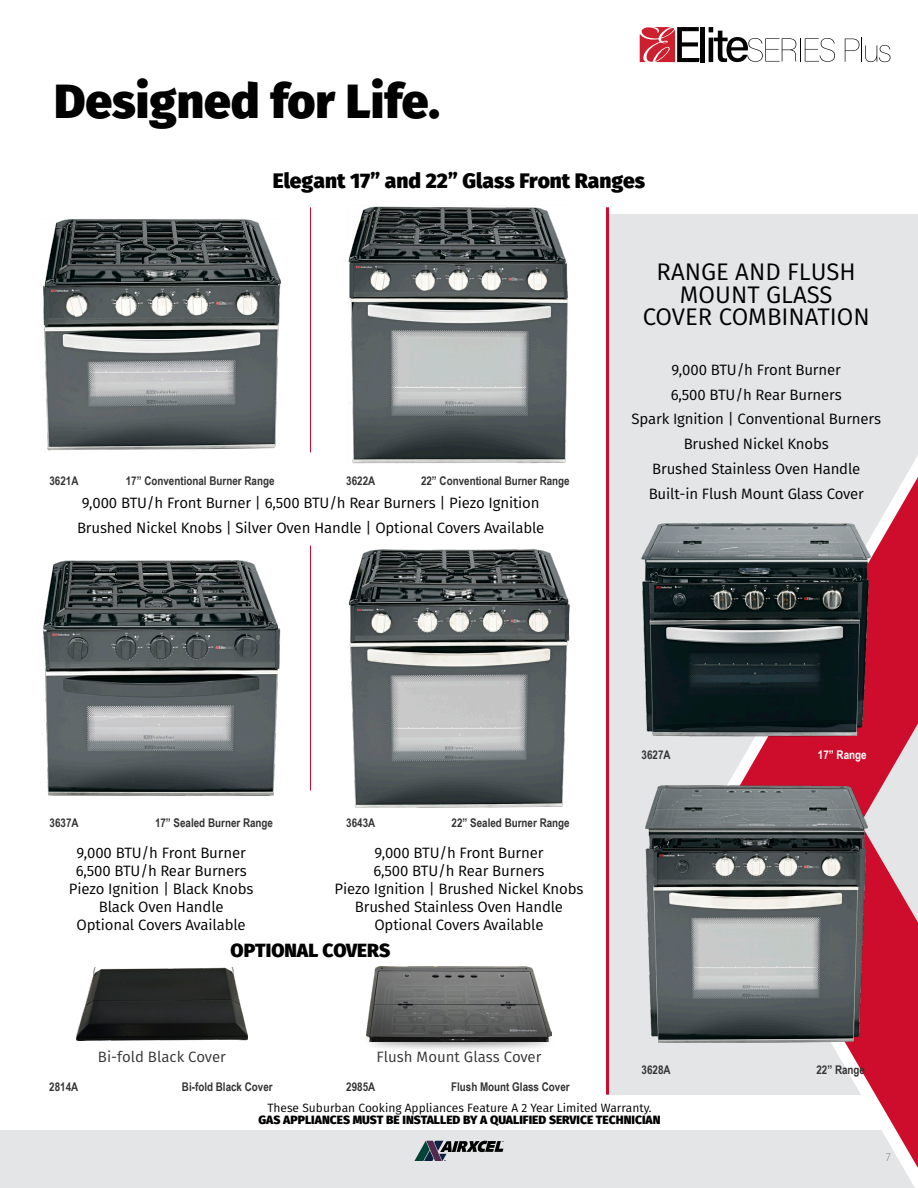
<style>
.page{position:relative;width:918px;height:1188px;background:#fff}
.page>*{position:absolute;margin:0;border:0;box-sizing:border-box;transform-origin:0 0}
.t1{font:800 48px "Fira Sans";color:#000}
.t2{font:24px/22.2px "Fira Sans";color:#000;text-align:center}
.t3{font:800 21px "Fira Sans";color:#000}
.t4{font:800 19.05px "Fira Sans";color:#000}
.t5{font:15px "Fira Sans";letter-spacing:-.01em;color:#000}
.t6{font:15px "Fira Sans";color:#353434}
.t7{font:700 12px "Arial Narrow";color:#353434}
.t8{font:12px "Fira Sans";color:#000}
.t9{font:800 12px "Fira Sans";color:#000}
.t10{font:700 12px "Arial Narrow";color:#fff}
.t11{font:200 12px "Fira Sans";color:#676463}
</style>
<div class="page">
<div style="left:0;top:1130px;width:918px;height:58px;background:#e3e5e6"></div>
<img style="left:77px;top:968px;width:170px;height:72px">
<div style="left:608px;top:215px;width:310px;height:880px;background:#e3e5e6"></div>
<svg style="left:718px;top:477px;width:200px;height:691px"></svg>
<svg style="left:860px;top:724px;width:58px;height:198px"></svg>
<div style="left:362px;top:1024px;width:194px;height:28px;background:#000;opacity:.75"></div>
<img style="left:366px;top:966px;width:186px;height:76px">
<img style="left:43px;top:219px;width:238px;height:232px">
<img style="left:42px;top:561px;width:239px;height:235px">
<img style="left:348px;top:206px;width:220px;height:257px">
<img style="left:349px;top:549px;width:220px;height:258px">
<img style="left:645px;top:785px;width:222px;height:258px">
<img style="left:642px;top:524px;width:229px;height:213px">
<hr style="left:606px;top:207px;width:3px;height:888px;background:#ce0d2c">
<hr style="left:310px;top:207px;width:1px;height:245px;background:#ce0d2c">
<hr style="left:310px;top:545px;width:1px;height:246px;background:#ce0d2c">
<svg style="left:640px;top:27px;width:60px;height:35px"></svg>
<hr style="left:701px;top:27px;width:4px;height:35px;background:#010101">
<svg style="left:709px;top:27px;width:126px;height:35px"></svg>
<svg style="left:845px;top:37px;width:45px;height:25px"></svg>
<svg style="left:414px;top:1141px;width:90px;height:20px"></svg>
<p class="t1" style="left:54px;top:67px;width:387px">Designed for Life.</p>
<p class="t3" style="left:273px;top:166px;width:374px">Elegant 17” and 22” Glass Front Ranges</p>
<p class="t7" style="left:50px;top:471px;width:30px">3621A</p>
<p class="t7" style="left:126px;top:471px;width:150px">17” Conventional Burner Range</p>
<p class="t7" style="left:346px;top:471px;width:30px">3622A</p>
<p class="t7" style="left:421px;top:471px;width:150px">22” Conventional Burner Range</p>
<p class="t5" style="left:82px;top:492px;width:459px">9,000 BTU/h Front Burner | 6,500 BTU/h Rear Burners | Piezo Ignition</p>
<p class="t5" style="left:77px;top:517px;width:469px">Brushed Nickel Knobs | Silver Oven Handle | Optional Covers Available</p>
<p class="t2" style="left:657px;top:261px;width:201px">RANGE AND FLUSH<br>MOUNT GLASS</p>
<p class="t2" style="left:643px;top:305px;width:229px">COVER COMBINATION</p>
<p class="t5" style="left:672px;top:359px;width:171px">9,000 BTU/h Front Burner</p>
<p class="t5" style="left:671px;top:384px;width:172px">6,500 BTU/h Rear Burners</p>
<p class="t5" style="left:631px;top:409px;width:251px">Spark Ignition | Conventional Burners</p>
<p class="t5" style="left:684px;top:433px;width:147px">Brushed Nickel Knobs</p>
<p class="t5" style="left:652px;top:458px;width:210px">Brushed Stainless Oven Handle</p>
<p class="t5" style="left:649px;top:483px;width:217px">Built-in Flush Mount Glass Cover</p>
<p class="t7" style="left:50px;top:814px;width:30px">3637A</p>
<p class="t7" style="left:155px;top:814px;width:120px">17” Sealed Burner Range</p>
<p class="t7" style="left:346px;top:814px;width:30px">3643A</p>
<p class="t7" style="left:452px;top:814px;width:120px">22” Sealed Burner Range</p>
<p class="t5" style="left:77px;top:843px;width:171px">9,000 BTU/h Front Burner</p>
<p class="t5" style="left:76px;top:861px;width:172px">6,500 BTU/h Rear Burners</p>
<p class="t5" style="left:69px;top:879px;width:186px">Piezo Ignition | Black Knobs</p>
<p class="t5" style="left:99px;top:897px;width:126px">Black Oven Handle</p>
<p class="t5" style="left:77px;top:915px;width:171px">Optional Covers Available</p>
<p class="t5" style="left:374px;top:843px;width:171px">9,000 BTU/h Front Burner</p>
<p class="t5" style="left:374px;top:861px;width:172px">6,500 BTU/h Rear Burners</p>
<p class="t5" style="left:334px;top:879px;width:251px">Piezo Ignition | Brushed Nickel Knobs</p>
<p class="t5" style="left:355px;top:897px;width:210px">Brushed Stainless Oven Handle</p>
<p class="t5" style="left:374px;top:915px;width:171px">Optional Covers Available</p>
<p class="t4" style="left:231px;top:937px;width:161px">OPTIONAL COVERS</p>
<p class="t6" style="left:98px;top:1047px;width:130px">Bi-fold Black Cover</p>
<p class="t6" style="left:376px;top:1047px;width:167px">Flush Mount Glass Cover</p>
<p class="t7" style="left:49px;top:1077px;width:30px">2814A</p>
<p class="t7" style="left:182px;top:1077px;width:92px">Bi-fold Black Cover</p>
<p class="t7" style="left:346px;top:1077px;width:30px">2985A</p>
<p class="t7" style="left:451px;top:1077px;width:120px">Flush Mount Glass Cover</p>
<p class="t7" style="left:642px;top:746px;width:30px">3627A</p>
<p class="t10" style="left:818px;top:746px;width:50px">17” Range</p>
<p class="t7" style="left:642px;top:1061px;width:30px">3628A</p>
<p class="t7" style="left:816px;top:1061px;width:50px">22” Range</p>
<p class="t8" style="left:267px;top:1099px;width:386px">These Suburban Cooking Appliances Feature A 2 Year Limited Warranty.</p>
<p class="t9" style="left:258px;top:1111px;width:404px">GAS APPLIANCES MUST BE INSTALLED BY A QUALIFIED SERVICE TECHNICIAN</p>
<p class="t11" style="left:886px;top:1148px;width:7px">7</p>
</div>
